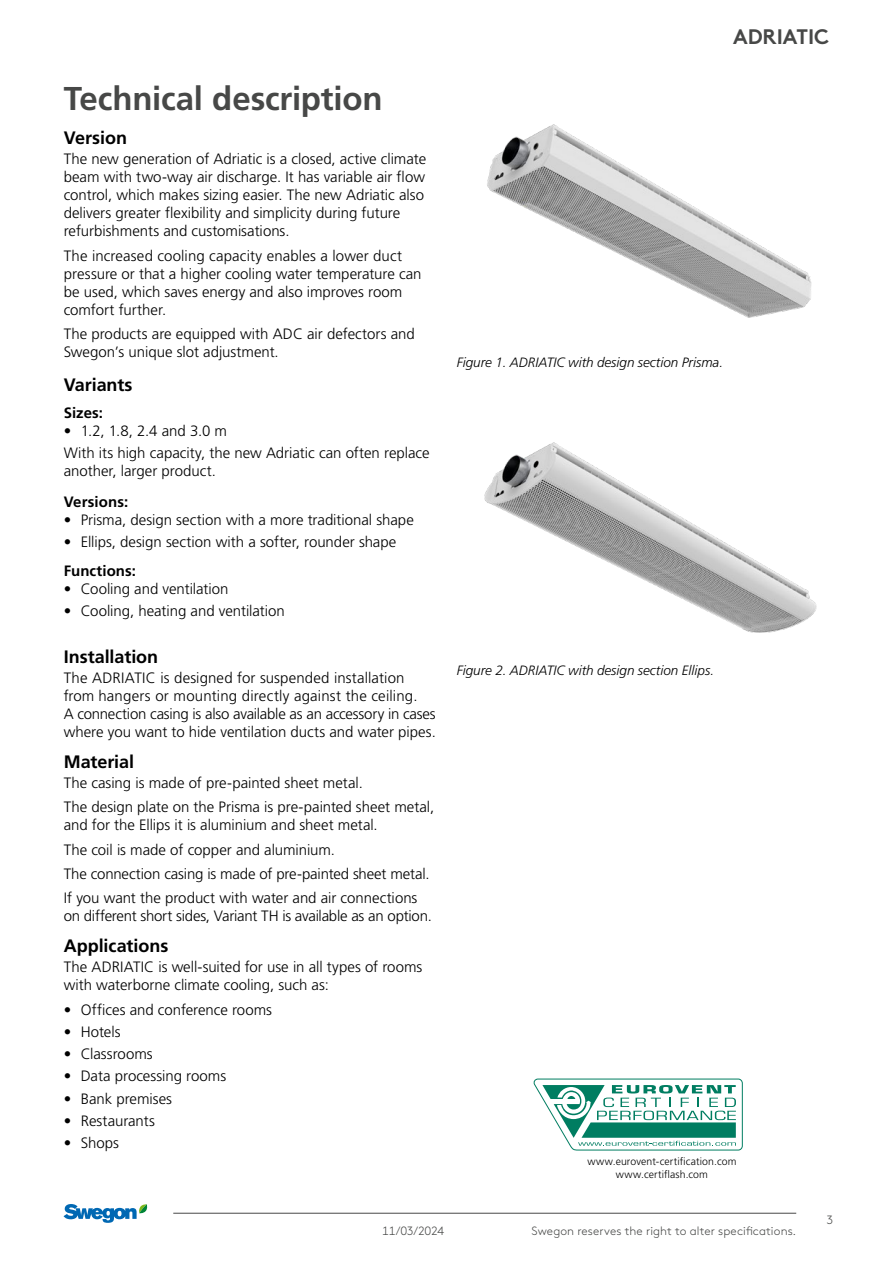
<style>
.page{position:relative;width:893px;height:1263px;background:#fff}
.page>*{position:absolute;margin:0;border:0;box-sizing:border-box;transform-origin:0 0}
.t1{font:700 33px "Frutiger LT Pro";letter-spacing:-.005em;color:#474847}
.t2{font:700 21px "Swegon Brown";color:#474847}
.t3{font:700 18px "Frutiger LT Pro";letter-spacing:-.005em;color:#000}
.t4{font:300 15px/18px "Frutiger LT Pro";color:#000}
.t5{font:700 15px "Frutiger LT Pro";letter-spacing:.005em;color:#000}
.t6{font:italic 300 13.5px "Frutiger LT Pro";color:#000}
.t7{font:300 12px "Swegon Brown";letter-spacing:.005em;color:#474847}
.t8{font:300 10.5px/12.6px "Frutiger LT Pro";letter-spacing:.01em;color:#000;text-align:center}
</style>
<div class="page">
<hr style="left:173px;top:1213px;width:623px;height:1px;background:#474847">
<svg style="left:64px;top:1204px;width:84px;height:19px"></svg>
<img style="left:484px;top:124px;width:333px;height:509px">
<svg style="left:534px;top:1078px;width:209px;height:72px"></svg>
<h1 class="t1" style="left:64px;top:79px;width:320px">Technical description</h1>
<p class="t3" style="left:64px;top:127px;width:65px">Version</p>
<p class="t4" style="left:64px;top:150px;width:364px">The new generation of Adriatic is a closed, active climate beam with two-way air discharge. It has variable air flow control, which makes sizing easier. The new Adriatic also delivers greater flexibility and simplicity during future refurbishments and customisations.</p>
<p class="t4" style="left:64px;top:247px;width:359px">The increased cooling capacity enables a lower duct pressure or that a higher cooling water temperature can be used, which saves energy and also improves room comfort further.</p>
<p class="t4" style="left:64px;top:325px;width:352px">The products are equipped with ADC air defectors and<br>Swegon’s unique slot adjustment.</p>
<p class="t3" style="left:64px;top:374px;width:70px">Variants</p>
<p class="t5" style="left:64px;top:404px;width:41px">Sizes:</p>
<p class="t4" style="left:64px;top:420px;width:367px;line-height:22.2px">• 1.2, 1.8, 2.4 and 3.0 m<br>With its high capacity, the new Adriatic can often replace</p>
<p class="t4" style="left:64px;top:462px;width:154px">another, larger product.</p>
<p class="t5" style="left:64px;top:493px;width:66px">Versions:</p>
<p class="t4" style="left:64px;top:511px;width:352px">• Prisma, design section with a more traditional shape</p>
<p class="t4" style="left:64px;top:533px;width:334px">• Ellips, design section with a softer, rounder shape</p>
<p class="t5" style="left:64px;top:562px;width:74px">Functions:</p>
<p class="t4" style="left:64px;top:580px;width:166px">• Cooling and ventilation</p>
<p class="t4" style="left:64px;top:602px;width:223px">• Cooling, heating and ventilation</p>
<p class="t3" style="left:64px;top:646px;width:96px">Installation</p>
<p class="t4" style="left:64px;top:669px;width:374px">The ADRIATIC is designed for suspended installation from hangers or mounting directly against the ceiling.<br>A connection casing is also available as an accessory in cases where you want to hide ventilation ducts and water pipes.</p>
<p class="t3" style="left:64px;top:751px;width:72px">Material</p>
<p class="t4" style="left:64px;top:770px;width:372px;line-height:24.3px">The casing is made of pre-painted sheet metal.<br>The design plate on the Prisma is pre-painted sheet metal,</p>
<p class="t4" style="left:64px;top:813px;width:367px;line-height:24.3px">and for the Ellips it is aluminium and sheet metal.<br>The coil is made of copper and aluminium.<br>The connection casing is made of pre-painted sheet metal.<br>If you want the product with water and air connections</p>
<p class="t4" style="left:64px;top:907px;width:370px">on different short sides, Variant TH is available as an option.</p>
<p class="t3" style="left:64px;top:935px;width:106px">Applications</p>
<p class="t4" style="left:64px;top:958px;width:360px">The ADRIATIC is well-suited for use in all types of rooms with waterborne climate cooling, such as:</p>
<p class="t4" style="left:64px;top:1000px;width:210px">• Offices and conference rooms</p>
<p class="t4" style="left:64px;top:1023px;width:58px">• Hotels</p>
<p class="t4" style="left:64px;top:1045px;width:90px">• Classrooms</p>
<p class="t4" style="left:64px;top:1067px;width:164px">• Data processing rooms</p>
<p class="t4" style="left:64px;top:1089px;width:110px">• Bank premises</p>
<p class="t4" style="left:64px;top:1112px;width:93px">• Restaurants</p>
<p class="t4" style="left:64px;top:1134px;width:57px">• Shops</p>
<h2 class="t2" style="left:733px;top:20px;width:98px">ADRIATIC</h2>
<p class="t6" style="left:457px;top:355px;width:268px">Figure 1. ADRIATIC with design section Prisma.</p>
<p class="t6" style="left:457px;top:663px;width:259px">Figure 2. ADRIATIC with design section Ellips.</p>
<p class="t8" style="left:587px;top:1155px;width:151px">www.eurovent-certification.com www.certiflash.com</p>
<p class="t7" style="left:382px;top:1221px;width:63px">11/03/2024</p>
<p class="t7" style="left:532px;top:1221px;width:266px">Swegon reserves the right to alter specifications.</p>
<p class="t7" style="left:827px;top:1211px;width:8px">3</p>
</div>
